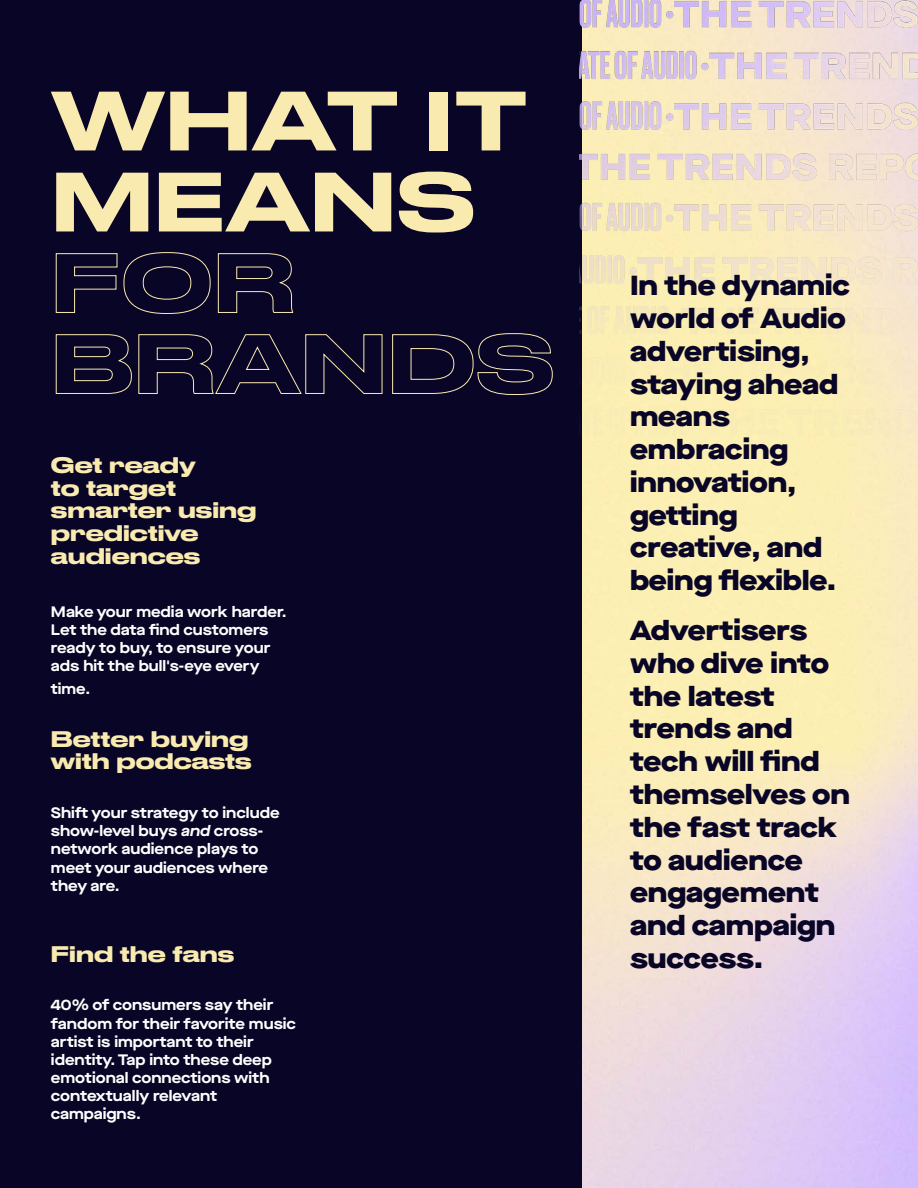
<style>
.page{position:relative;width:918px;height:1188px;background:#090527}
.page>*{position:absolute;margin:0;border:0;box-sizing:border-box;transform-origin:0 0}
.t1{font:500 expanded 79.05px/81px "Druk";letter-spacing:.02em;color:#f9eaaf}
.t2{font:900 27.6px/32.7px "Maison Neue Extended";color:#090527}
.t3{font:500 expanded 21.15px/22.6px "Druk";color:#f9eaaf}
.t4{font:700 15.15px/18.1px "Maison Neue Extended";color:#fff}
.t5{font:700 15px/22.6px "Maison Neue Extended";color:#fff}
.s1{font-size:15.15px}
.s2{font-style:italic}
</style>
<div class="page">
<img style="left:582px;top:648px;width:336px;height:540px">
<img style="left:579px;top:0;width:339px;height:648px">
<h1 class="t1" style="left:52px;top:74px;width:504px">WHAT IT<br>MEANS<br>FOR<br>BRANDS</h1>
<h3 class="t3" style="left:51px;top:452px;width:207px">Get ready<br>to target smarter using predictive audiences</h3>
<p class="t4" style="left:51px;top:602px;width:237px">Make your media work harder.<br>Let the data find customers ready to buy, to ensure your</p>
<p class="t5" style="left:51px;top:654px;width:210px"><span class="s1">ads hit the</span> bull's-eye every time.</p>
<h3 class="t3" style="left:51px;top:726px;width:202px">Better buying with podcasts</h3>
<p class="t4" style="left:51px;top:803px;width:230px">Shift your strategy to include show-level buys <span class="s2">and</span> cross&shy;network audience plays to meet your audiences where they are.</p>
<h3 class="t3" style="left:51px;top:941px;width:185px">Find the fans</h3>
<p class="t4" style="left:51px;top:996px;width:247px">40% of consumers say their fandom for their favorite music artist is important to their identity. Tap into these deep emotional connections with contextually relevant campaigns.</p>
<h2 class="t2" style="left:630px;top:268px;width:221px">In the dynamic world of Audio advertising, staying ahead means embracing innovation, getting creative, and being flexible.</h2>
<h2 class="t2" style="left:630px;top:613px;width:221px">Advertisers who dive into the latest trends and tech will find themselves on the fast track to audience engagement and campaign success.</h2>
</div>
